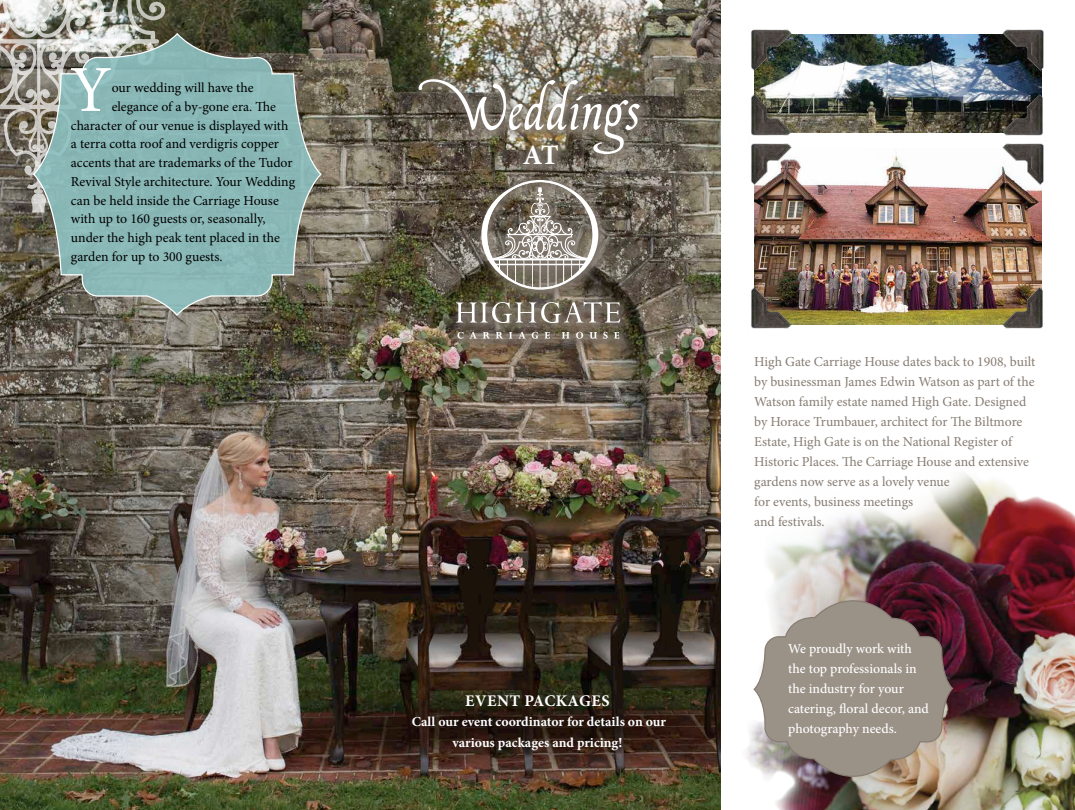
<style>
.page{position:relative;width:1075px;height:810px;background:#fff}
.page>*{position:absolute;margin:0;border:0;box-sizing:border-box;transform-origin:0 0}
.t1{font:65.88px "Minion Pro";color:#fff}
.t2{font:55.62px "Francisco Lucas Briosa";color:#fff}
.t3{font:700 28.12px "Minion Pro";color:#fff}
.t4{font:700 16.25px "Minion Pro";letter-spacing:.03em;color:#fff}
.t5{font:13.75px/20px "Minion Pro";letter-spacing:-.005em;color:#877d73}
.t6{font:13.75px "Minion Pro";color:#000}
.t7{font:500 13.75px/20px "Minion Pro";letter-spacing:-.005em;color:#fff}
.t8{font:700 13.75px/20px "Minion Pro";color:#fff;text-align:center}
</style>
<div class="page">
<img style="left:720px;top:569px;width:354px;height:241px">
<img style="left:0;top:0;width:720px;height:810px">
<img style="left:754px;top:152px;width:287px;height:162px">
<div style="left:412px;top:72px;width:240px;height:279px;background:#877d73;opacity:.9"></div>
<svg style="left:456px;top:302px;width:164px;height:21px;background:#8f887d"></svg>
<svg style="left:457px;top:332px;width:6px;height:7px"></svg>
<svg style="left:469px;top:332px;width:8px;height:6px"></svg>
<svg style="left:483px;top:332px;width:7px;height:6px"></svg>
<svg style="left:496px;top:332px;width:6px;height:6px"></svg>
<svg style="left:509px;top:332px;width:3px;height:6px"></svg>
<svg style="left:518px;top:332px;width:7px;height:6px"></svg>
<svg style="left:531px;top:332px;width:7px;height:7px"></svg>
<svg style="left:544px;top:332px;width:5px;height:6px"></svg>
<svg style="left:562px;top:332px;width:7px;height:6px"></svg>
<svg style="left:576px;top:332px;width:7px;height:7px"></svg>
<svg style="left:589px;top:332px;width:8px;height:7px"></svg>
<svg style="left:603px;top:332px;width:4px;height:7px"></svg>
<svg style="left:614px;top:332px;width:5px;height:6px"></svg>
<svg style="left:481px;top:180px;width:117px;height:110px;background:#8f897f"></svg>
<img style="left:804px;top:34px;width:185px;height:99px">
<svg style="left:0;top:0;width:229px;height:212px;background:#8a887c"></svg>
<svg style="left:752px;top:600px;width:202px;height:178px;background:#9e918a"></svg>
<svg style="left:32px;top:32px;width:290px;height:285px;background:#85a5a0"></svg>
<img style="left:711px;top:314px;width:363px;height:255px">
<img style="left:751px;top:147px;width:53px;height:55px">
<img style="left:989px;top:147px;width:55px;height:55px">
<img style="left:989px;top:270px;width:67px;height:70px">
<img style="left:737px;top:270px;width:67px;height:70px">
<img style="left:751px;top:29px;width:53px;height:48px">
<img style="left:989px;top:29px;width:55px;height:48px">
<img style="left:989px;top:77px;width:55px;height:70px">
<img style="left:751px;top:77px;width:53px;height:70px">
<h1 class="t1" style="left:70px;top:46px;width:43px">Y</h1>
<p class="t6" style="left:112px;top:79px;width:143px">our wedding will have the</p>
<p class="t6" style="left:112px;top:97px;width:166px">elegance of a by-gone era. The</p>
<p class="t6" style="left:71px;top:116px;width:219px">character of our venue is displayed with</p>
<p class="t6" style="left:71px;top:135px;width:210px">a terra cotta roof and verdigris copper</p>
<p class="t6" style="left:71px;top:154px;width:223px">accents that are trademarks of the Tudor</p>
<p class="t6" style="left:71px;top:172px;width:226px">Revival Style architecture. Your Wedding</p>
<p class="t6" style="left:71px;top:191px;width:209px">can be held inside the Carriage House</p>
<p class="t6" style="left:71px;top:210px;width:196px">with up to 160 guests or, seasonally,</p>
<p class="t6" style="left:71px;top:229px;width:210px">under the high peak tent placed in the</p>
<p class="t6" style="left:71px;top:247px;width:153px">garden for up to 300 guests.</p>
<h2 class="t2" style="left:441px;top:75px;width:200px">Weddings</h2>
<h3 class="t3" style="left:523px;top:135px;width:38px">AT</h3>
<p class="t4" style="left:465px;top:690px;width:146px">EVENT PACKAGES</p>
<p class="t8" style="left:411px;top:712px;width:256px">Call our event coordinator for details on our various packages and pricing!</p>
<p class="t5" style="left:754px;top:351px;width:282px">High Gate Carriage House dates back to 1908, built by businessman James Edwin Watson as part of the Watson family estate named High Gate. Designed by Horace Trumbauer, architect for The Biltmore Estate, High Gate is on the National Register of Historic Places. The Carriage House and extensive gardens now serve as a lovely venue<br>for events, business meetings<br>and festivals.</p>
<p class="t7" style="left:788px;top:638px;width:142px">We proudly work with the top professionals in the industry for your catering, floral decor, and photography needs.</p>
</div>
